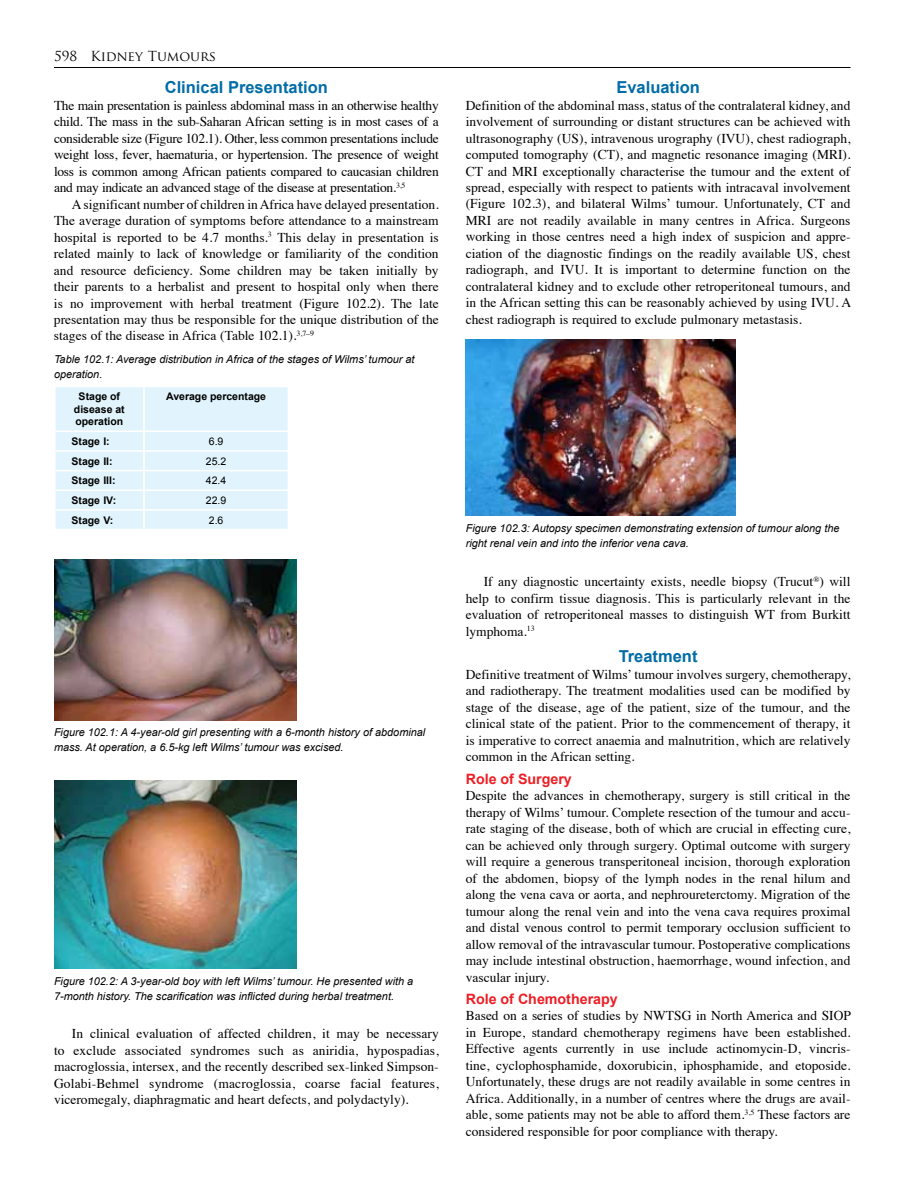
<style>
.page{position:relative;width:918px;height:1188px;background:#fff}
.page>*{position:absolute;margin:0;border:0;box-sizing:border-box;transform-origin:0 0}
.t1{font:700 16.5px "Arial";color:#006ca7}
.t2{font:700 14.25px "Arial";color:#ed1e25}
.t3{font:13.5px/16.5px "Times";color:#000;text-align:justify}
.t4{font:13.5px "Trajan Pro";color:#000}
.t5{font:italic 10.8px/14.2px "Arial";color:#000}
.t6{font:700 10.5px/12.6px "Arial";color:#000;text-align:center}
.t7{font:10.5px "Arial";color:#000}
</style>
<div class="page">
<hr style="left:54px;top:67px;width:796px;height:1px;background:#000">
<img style="left:54px;top:560px;width:243px;height:160px">
<img style="left:54px;top:781px;width:243px;height:188px">
<svg style="left:55px;top:387px;width:233px;height:142px;background:#e2f4fd"></svg>
<img style="left:466px;top:339px;width:270px;height:177px">
<p class="t4" style="left:54px;top:48px;width:164px">598 Kidney Tumours</p>
<p class="t1" style="left:165px;top:76px;width:165px">Clinical Presentation</p>
<p class="t3" style="left:54px;top:96px;width:386px">The main presentation is painless abdominal mass in an otherwise healthy child. The mass in the sub-Saharan African setting is in most cases of a considerable size (Figure 102.1). Other, less common presentations include weight loss, fever, haematuria, or hypertension. The presence of weight loss is common among African patients compared to caucasian children and may indicate an advanced stage of the disease at presentation.<sup>3,5</sup></p>
<p class="t3" style="left:54px;top:195px;width:386px;text-indent:18px">A significant number of children in Africa have delayed presentation.<br>The average duration of symptoms before attendance to a mainstream hospital is reported to be 4.7 months.<sup>3</sup> This delay in presentation is related mainly to lack of knowledge or familiarity of the condition and resource deficiency. Some children may be taken initially by their parents to a herbalist and present to hospital only when there is no improvement with herbal treatment (Figure 102.2). The late presentation may thus be responsible for the unique distribution of the stages of the disease in Africa (Table 102.1).<sup>3,7–9</sup></p>
<p class="t5" style="left:54px;top:353px;width:362px">Table 102.1: Average distribution in Africa of the stages of Wilms’ tumour at operation.</p>
<p class="t6" style="left:74px;top:390px;width:52px">Stage of disease at operation</p>
<p class="t6" style="left:166px;top:390px;width:101px">Average percentage</p>
<p class="t6" style="left:72px;top:435px;width:40px">Stage I:</p>
<p class="t7" style="left:209px;top:434px;width:16px">6.9</p>
<p class="t6" style="left:72px;top:455px;width:43px">Stage II:</p>
<p class="t7" style="left:206px;top:454px;width:22px">25.2</p>
<p class="t6" style="left:72px;top:475px;width:46px">Stage III:</p>
<p class="t7" style="left:206px;top:474px;width:22px">42.4</p>
<p class="t6" style="left:72px;top:494px;width:46px">Stage IV:</p>
<p class="t7" style="left:206px;top:493px;width:22px">22.9</p>
<p class="t6" style="left:72px;top:514px;width:43px">Stage V:</p>
<p class="t7" style="left:209px;top:513px;width:16px">2.6</p>
<p class="t5" style="left:54px;top:726px;width:373px">Figure 102.1: A 4-year-old girl presenting with a 6-month history of abdominal mass. At operation, a 6.5-kg left Wilms’ tumour was excised.</p>
<p class="t5" style="left:54px;top:975px;width:361px">Figure 102.2: A 3-year-old boy with left Wilms’ tumour. He presented with a<br>7-month history. The scarification was inflicted during herbal treatment.</p>
<p class="t3" style="left:54px;top:1024px;width:386px;text-indent:18px">In clinical evaluation of affected children, it may be necessary to exclude associated syndromes such as aniridia, hypospadias, macroglossia, intersex, and the recently described sex-linked Simpson-Golabi-Behmel syndrome (macroglossia, coarse facial features, viceromegaly, diaphragmatic and heart defects, and polydactyly).</p>
<p class="t1" style="left:616px;top:76px;width:85px">Evaluation</p>
<p class="t3" style="left:466px;top:96px;width:387px">Definition of the abdominal mass, status of the contralateral kidney, and involvement of surrounding or distant structures can be achieved with ultrasonography (US), intravenous urography (IVU), chest radiograph, computed tomography (CT), and magnetic resonance imaging (MRI).<br>CT and MRI exceptionally characterise the tumour and the extent of spread, especially with respect to patients with intracaval involvement (Figure 102.3), and bilateral Wilms’ tumour. Unfortunately, CT and MRI are not readily available in many centres in Africa. Surgeons working in those centres need a high index of suspicion and appre&shy;ciation of the diagnostic findings on the readily available US, chest radiograph, and IVU. It is important to determine function on the contralateral kidney and to exclude other retroperitoneal tumours, and in the African setting this can be reasonably achieved by using IVU. A chest radiograph is required to exclude pulmonary metastasis.</p>
<p class="t5" style="left:466px;top:522px;width:375px">Figure 102.3: Autopsy specimen demonstrating extension of tumour along the right renal vein and into the inferior vena cava.</p>
<p class="t3" style="left:466px;top:572px;width:386px;text-indent:18px">If any diagnostic uncertainty exists, needle biopsy (Trucut<sup>®</sup>) will help to confirm tissue diagnosis. This is particularly relevant in the evaluation of retroperitoneal masses to distinguish WT from Burkitt lymphoma.<sup>13</sup></p>
<p class="t1" style="left:619px;top:646px;width:80px">Treatment</p>
<p class="t3" style="left:466px;top:665px;width:386px">Definitive treatment of Wilms’ tumour involves surgery, chemotherapy, and radiotherapy. The treatment modalities used can be modified by stage of the disease, age of the patient, size of the tumour, and the clinical state of the patient. Prior to the commencement of therapy, it is imperative to correct anaemia and malnutrition, which are relatively common in the African setting.</p>
<p class="t2" style="left:466px;top:769px;width:108px">Role of Surgery</p>
<p class="t3" style="left:466px;top:786px;width:386px">Despite the advances in chemotherapy, surgery is still critical in the therapy of Wilms’ tumour. Complete resection of the tumour and accu&shy;rate staging of the disease, both of which are crucial in effecting cure, can be achieved only through surgery. Optimal outcome with surgery will require a generous transperitoneal incision, thorough exploration of the abdomen, biopsy of the lymph nodes in the renal hilum and along the vena cava or aorta, and nephroureterctomy. Migration of the tumour along the renal vein and into the vena cava requires proximal and distal venous control to permit temporary occlusion sufficient to allow removal of the intravascular tumour. Postoperative complications may include intestinal obstruction, haemorrhage, wound infection, and vascular injury.</p>
<p class="t2" style="left:466px;top:989px;width:154px">Role of Chemotherapy</p>
<p class="t3" style="left:466px;top:1006px;width:387px">Based on a series of studies by NWTSG in North America and SIOP in Europe, standard chemotherapy regimens have been established.<br>Effective agents currently in use include actinomycin-D, vincris&shy;tine, cyclophosphamide, doxorubicin, iphosphamide, and etoposide.<br>Unfortunately, these drugs are not readily available in some centres in Africa. Additionally, in a number of centres where the drugs are avail&shy;able, some patients may not be able to afford them.<sup>3,5</sup> These factors are considered responsible for poor compliance with therapy.</p>
</div>
